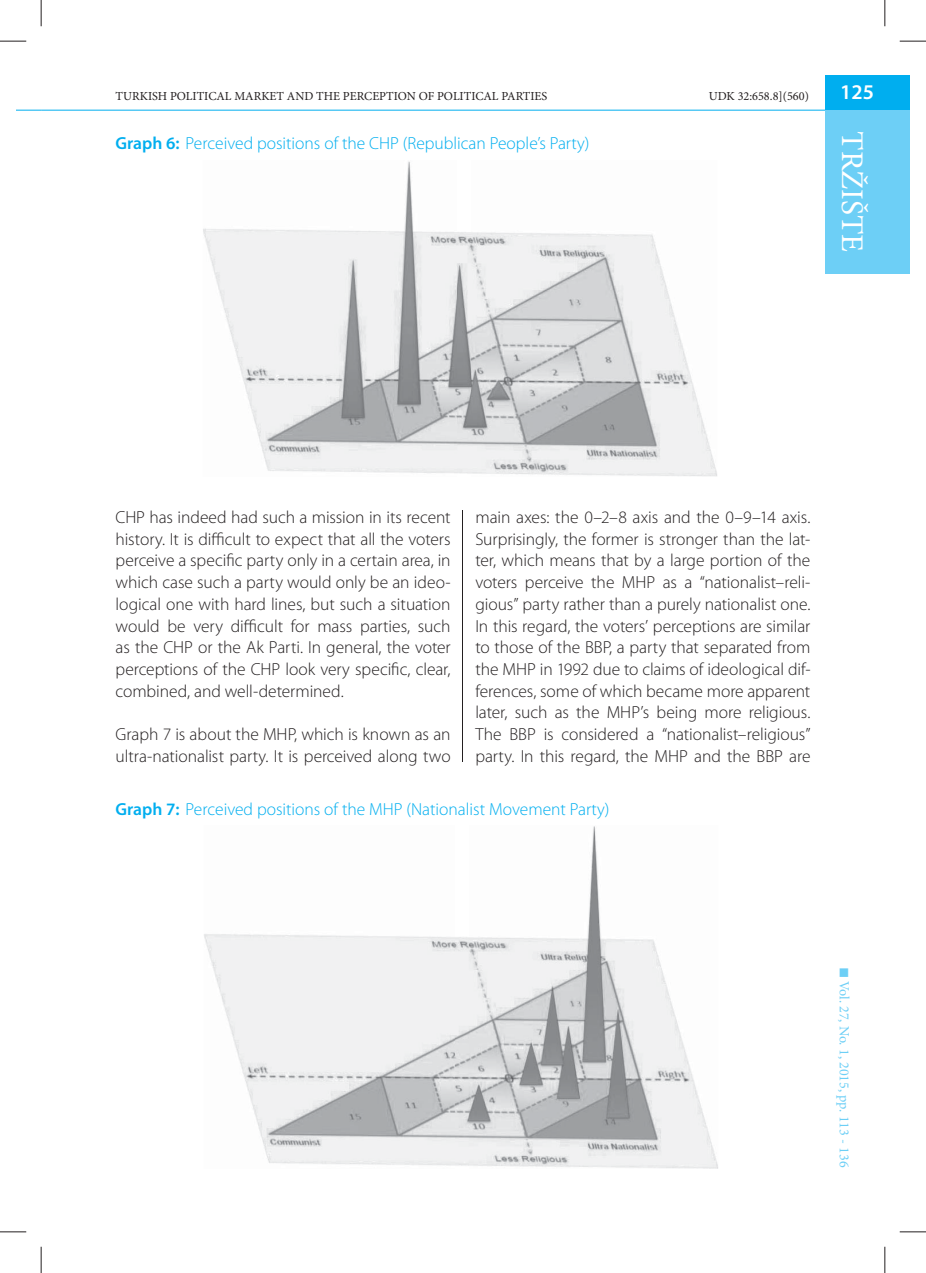
<style>
.page{position:relative;width:926px;height:1273px;background:#fff}
.page>*{position:absolute;margin:0;border:0;box-sizing:border-box;transform-origin:0 0}
.t1{font:31.5px "Minion Pro";color:#fff}
.t2{font:600 21px "Myriad Pro";color:#fff}
.t3{font:300 17.5px/21.7px "Myriad Pro";color:#231f20;text-align:justify}
.t4{font:300 17.5px "Myriad Pro";color:#00aeef}
.t5{font:14px "Minion Pro";color:#6dcff6}
.t6{font:12.25px "Minion Pro";color:#231f20}
.s1{font-weight:600}
</style>
<div class="page">
<svg style="left:16px;top:110px;width:25px;height:1px"></svg>
<hr style="left:41px;top:110px;width:868px;height:1px;background:#00aeef">
<div style="left:825px;top:101px;width:84px;height:173px;background:#6dcff6"></div>
<div style="left:825px;top:75px;width:84px;height:35px;background:#00aeef"></div>
<hr style="left:462px;top:135px;width:1px;height:1032px;background:#231f20">
<div style="left:456px;top:762px;width:12px;height:418px;background:#fff"></div>
<div style="left:457px;top:120px;width:13px;height:390px;background:#fff"></div>
<img style="left:203px;top:161px;width:514px;height:315px">
<img style="left:457px;top:161px;width:13px;height:315px">
<img style="left:204px;top:826px;width:514px;height:343px">
<img style="left:456px;top:826px;width:12px;height:343px">
<svg style="left:0;top:41px;width:26px;height:1px"></svg>
<svg style="left:899px;top:41px;width:27px;height:1px"></svg>
<svg style="left:0;top:1231px;width:26px;height:1px"></svg>
<svg style="left:899px;top:1231px;width:27px;height:1px"></svg>
<svg style="left:41px;top:0;width:1px;height:26px"></svg>
<svg style="left:41px;top:1247px;width:1px;height:26px"></svg>
<svg style="left:884px;top:0;width:1px;height:26px"></svg>
<svg style="left:884px;top:1247px;width:1px;height:26px"></svg>
<p class="t6" style="left:116px;top:91px;width:433px">TURKISH POLITICAL MARKET AND THE PERCEPTION OF POLITICAL PARTIES</p>
<p class="t6" style="left:708px;top:91px;width:102px">UDK 32:658.8](560)</p>
<p class="t2" style="left:840px;top:84px;width:35px">125</p>
<p class="t4" style="left:116px;top:136px;width:475px"><span class="s1">Graph 6:</span> Perceived positions of the CHP (Republican People’s Party)</p>
<h1 class="t1" style="left:864px;top:131px;width:122px;rotate:90deg">TRŽIŠTE</h1>
<p class="t3" style="left:116px;top:508px;width:336px">CHP has indeed had such a mission in its recent history. It is difficult to expect that all the voters perceive a specific party only in a certain area, in which case such a party would only be an ideo&shy;logical one with hard lines, but such a situation would be very difficult for mass parties, such as the CHP or the Ak Parti. In general, the voter perceptions of the CHP look very specific, clear, combined, and well-determined.</p>
<p class="t3" style="left:116px;top:725px;width:336px">Graph 7 is about the MHP, which is known as an ultra-nationalist party. It is perceived along two</p>
<p class="t3" style="left:475px;top:508px;width:337px">main axes: the 0–2–8 axis and the 0–9–14 axis.<br>Surprisingly, the former is stronger than the lat&shy;ter, which means that by a large portion of the voters perceive the MHP as a “nationalist–reli&shy;gious” party rather than a purely nationalist one.<br>In this regard, the voters’ perceptions are similar to those of the BBP, a party that separated from the MHP in 1992 due to claims of ideological dif&shy;ferences, some of which became more apparent later, such as the MHP’s being more religious.<br>The BBP is considered a “nationalist–religious” party. In this regard, the MHP and the BBP are</p>
<p class="t4" style="left:116px;top:803px;width:495px"><span class="s1">Graph 7:</span> Perceived positions of the MHP (Nationalist Movement Party)</p>
<p class="t5" style="left:850px;top:968px;width:201px;rotate:90deg">■ Vol. 27, No. 1, 2015, pp. 113 - 136</p>
</div>
